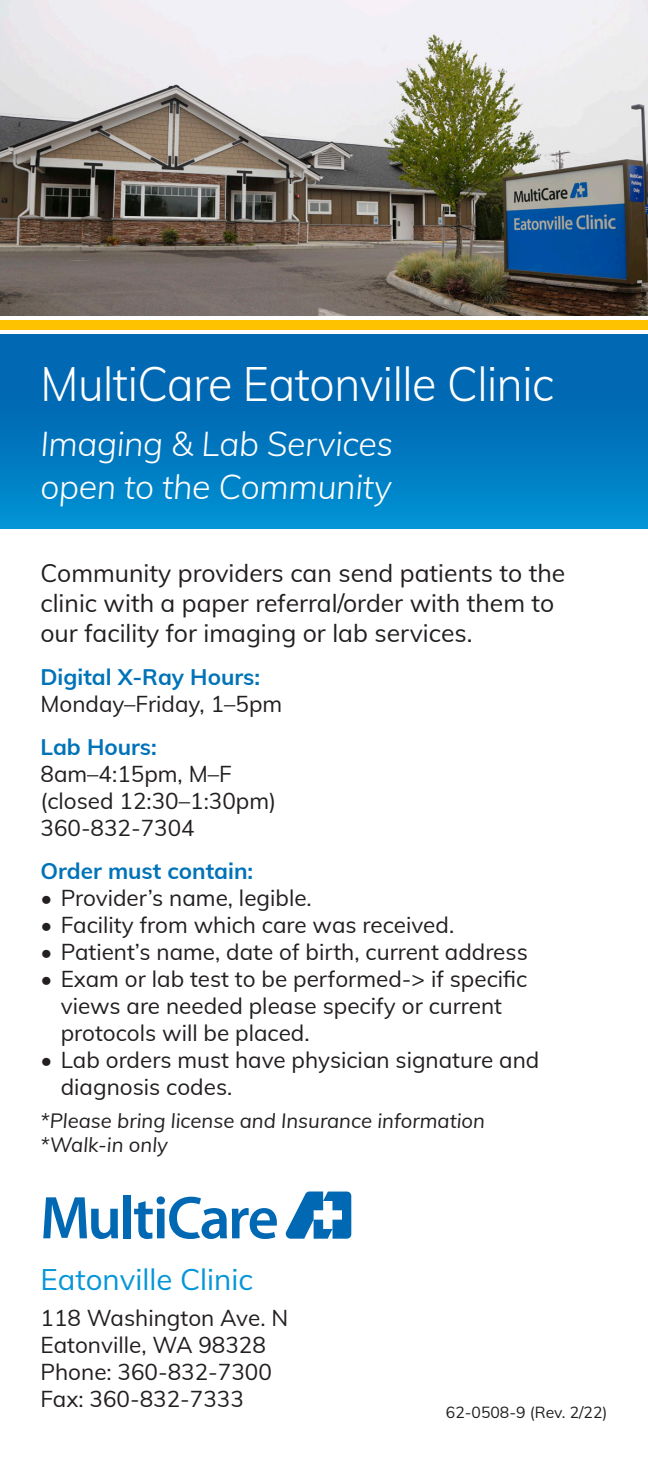
<style>
.page{position:relative;width:648px;height:1458px;background:#fff}
.page>*{position:absolute;margin:0;border:0;box-sizing:border-box;transform-origin:0 0}
.t1{font:300 47.25px "Mulish";letter-spacing:-.01em;color:#fff;scale:.95 1}
.t2{font:italic 300 33.75px/42.8px "Mulish";letter-spacing:-.01em;color:#fff}
.t3{font:29.47px "Muli";color:#0696d7}
.t4{font:24.75px/29.7px "Mulish";color:#231f20}
.t5{font:22.5px/27px "Mulish";color:#231f20}
.t6{font:700 22.5px "Mulish";color:#0073b8}
.t7{font:italic 20.25px "Mulish";color:#231f20}
.t8{font:15.75px "Mulish";color:#231f20}
</style>
<div class="page">
<div style="left:0;top:334px;width:648px;height:194px;background:linear-gradient(to bottom,#005eab,#018dcf)"></div>
<div style="left:0;top:320px;width:648px;height:10px;background:#fec200"></div>
<img style="left:0;top:0;width:648px;height:316px">
<svg style="left:286px;top:1192px;width:65px;height:47px"></svg>
<svg style="left:43px;top:1197px;width:75px;height:42px"></svg>
<div style="left:123px;top:1195px;width:8px;height:43px;background:#0168b3"></div>
<svg style="left:134px;top:1196px;width:143px;height:43px"></svg>
<p class="t1" style="left:40px;top:349px;width:542px">MultiCare Eatonville Clinic</p>
<p class="t2" style="left:40px;top:421px;width:354px">Imaging &amp; Lab Services open to the Community</p>
<p class="t4" style="left:40px;top:557px;width:526px">Community providers can send patients to the clinic with a paper referral/order with them to our facility for imaging or lab services.</p>
<p class="t6" style="left:40px;top:660px;width:221px">Digital X-Ray Hours:</p>
<p class="t5" style="left:40px;top:689px;width:243px">Monday–Friday, 1–5pm</p>
<p class="t6" style="left:40px;top:730px;width:118px">Lab Hours:</p>
<p class="t5" style="left:40px;top:759px;width:193px">8am–4:15pm, M–F</p>
<p class="t5" style="left:40px;top:786px;width:237px">(closed 12:30–1:30pm)</p>
<p class="t5" style="left:40px;top:813px;width:156px">360-832-7304</p>
<p class="t6" style="left:40px;top:855px;width:214px">Order must contain:</p>
<p class="t5" style="left:40px;top:883px;width:273px">• Provider’s name, legible.</p>
<p class="t5" style="left:40px;top:910px;width:415px">• Facility from which care was received.</p>
<p class="t5" style="left:40px;top:937px;width:489px">• Patient’s name, date of birth, current address</p>
<p class="t5" style="left:61px;top:964px;width:468px;text-indent:-20px">• Exam or lab test to be performed-&gt; if specific views are needed please specify or current protocols will be placed.</p>
<p class="t5" style="left:61px;top:1045px;width:480px;text-indent:-20px">• Lab orders must have physician signature and diagnosis codes.</p>
<p class="t7" style="left:40px;top:1106px;width:446px">*Please bring license and Insurance information</p>
<p class="t7" style="left:40px;top:1130px;width:129px">*Walk-in only</p>
<p class="t3" style="left:40px;top:1258px;width:214px">Eatonville Clinic</p>
<p class="t5" style="left:40px;top:1303px;width:249px">118 Washington Ave. N</p>
<p class="t5" style="left:40px;top:1330px;width:227px">Eatonville, WA 98328</p>
<p class="t5" style="left:40px;top:1357px;width:233px">Phone: 360-832-7300</p>
<p class="t5" style="left:40px;top:1384px;width:205px">Fax: 360-832-7333</p>
<p class="t8" style="left:446px;top:1400px;width:163px">62-0508-9 (Rev. 2/22)</p>
</div>
